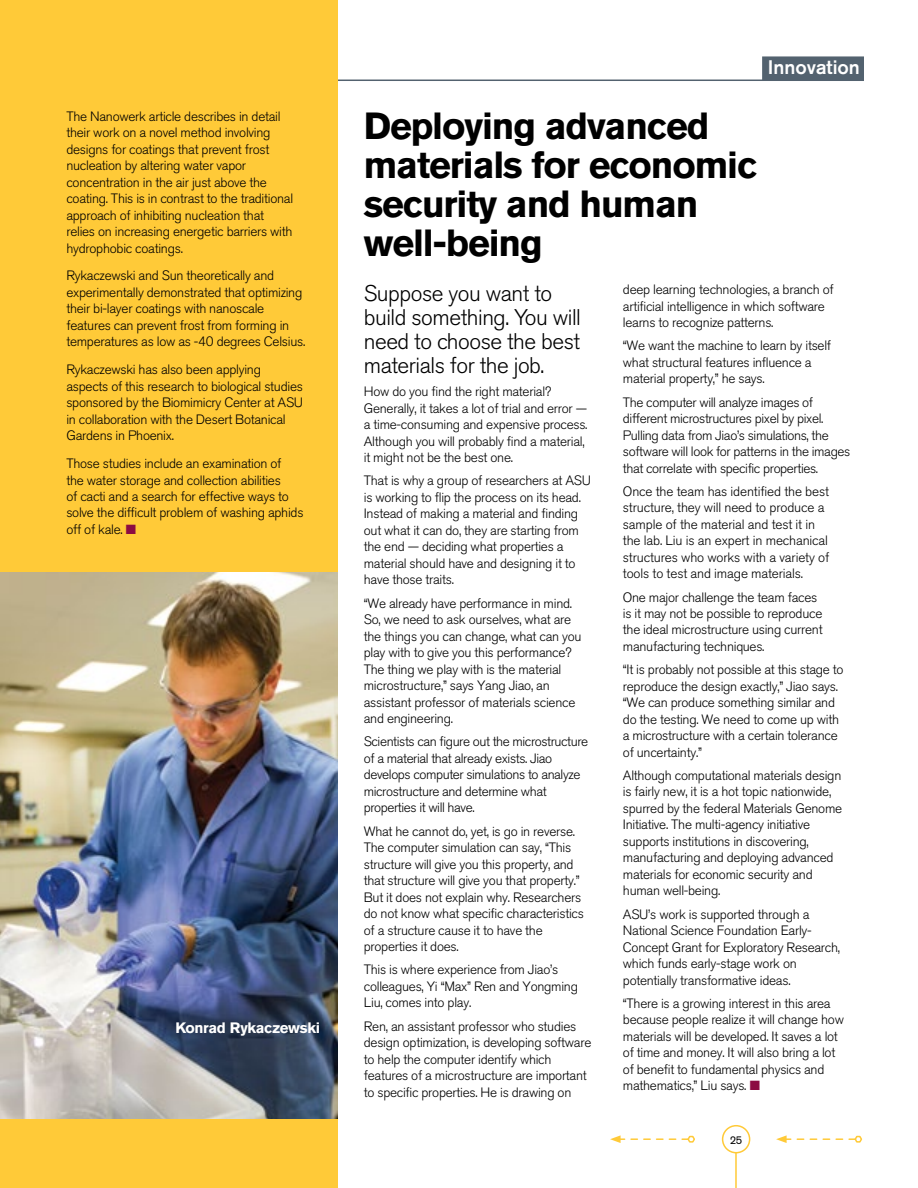
<style>
.page{position:relative;width:918px;height:1188px;background:#fff}
.page>*{position:absolute;margin:0;border:0;box-sizing:border-box;transform-origin:0 0}
.t1{font:700 37.5px/39px "Akzidenz Grotesk Pro";letter-spacing:-.03em;color:#000}
.t2{font:300 22.5px/24px "Akzidenz Grotesk Pro";letter-spacing:-.02em;color:#000}
.t3{font:500 19.5px "Akzidenz Grotesk Pro";color:#fff}
.t4{font:700 15px "Akzidenz Grotesk Pro";letter-spacing:-.02em;color:#fff}
.t5{font:300 13.5px/16.5px "Akzidenz Grotesk Pro";letter-spacing:-.02em;color:#000}
.t6{font:11.25px "Akzidenz Grotesk Pro";color:#000}
.s1{color:#8c0b42}
.s2{color:#53626f}
</style>
<div class="page">
<hr style="left:1px;top:80px;width:863px;height:1px;background:#53626f">
<div style="left:762px;top:56px;width:102px;height:24px;background:#53626f"></div>
<div style="left:0;top:0;width:338px;height:1188px;background:#ffca38"></div>
<img style="left:0;top:572px;width:338px;height:547px">
<hr style="left:735px;top:1152px;width:2px;height:36px;background:#ffca38">
<div style="left:722px;top:1125px;width:28px;height:28px;border:2px solid #ffca38;border-radius:50%"></div>
<svg style="left:776px;top:1135px;width:87px;height:8px"></svg>
<svg style="left:610px;top:1135px;width:85px;height:8px"></svg>
<p class="t5" style="left:66px;top:108px;width:228px">The Nanowerk article describes in detail their work on a novel method involving designs for coatings that prevent frost nucleation by altering water vapor concentration in the air just above the coating. This is in contrast to the traditional approach of inhibiting nucleation that relies on increasing energetic barriers with hydrophobic coatings.</p>
<p class="t5" style="left:66px;top:267px;width:240px">Rykaczewski and Sun theoretically and experimentally demonstrated that optimizing their bi-layer coatings with nanoscale features can prevent frost from forming in temperatures as low as -40 degrees Celsius.</p>
<p class="t5" style="left:66px;top:361px;width:238px">Rykaczewski has also been applying aspects of this research to biological studies sponsored by the Biomimicry Center at ASU in collaboration with the Desert Botanical Gardens in Phoenix.</p>
<p class="t5" style="left:66px;top:455px;width:239px">Those studies include an examination of<br>the water storage and collection abilities<br>of cacti and a search for effective ways to solve the difficult problem of washing aphids off of kale. <span class="s1">■</span></p>
<p class="t4" style="left:175px;top:1018px;width:146px">Konrad Rykaczewski</p>
<h3 class="t3" style="left:768px;top:55px;width:98px">Innovation<span class="s2">.</span></h3>
<h1 class="t1" style="left:364px;top:106px;width:395px">Deploying advanced materials for economic security and human well-being</h1>
<h2 class="t2" style="left:364px;top:281px;width:219px">Suppose you want to build something. You will need to choose the best materials for the job.</h2>
<p class="t5" style="left:364px;top:383px;width:225px">How do you find the right material?<br>Generally, it takes a lot of trial and error — a time-consuming and expensive process.<br>Although you will probably find a material, it might not be the best one.</p>
<p class="t5" style="left:364px;top:472px;width:229px">That is why a group of researchers at ASU is working to flip the process on its head.<br>Instead of making a material and finding out what it can do, they are starting from the end — deciding what properties a material should have and designing it to have those traits.</p>
<p class="t5" style="left:364px;top:595px;width:219px">“We already have performance in mind.<br>So, we need to ask ourselves, what are the things you can change, what can you play with to give you this performance?<br>The thing we play with is the material microstructure,” says Yang Jiao, an assistant professor of materials science and engineering.</p>
<p class="t5" style="left:364px;top:733px;width:226px">Scientists can figure out the microstructure of a material that already exists. Jiao develops computer simulations to analyze microstructure and determine what properties it will have.</p>
<p class="t5" style="left:364px;top:823px;width:222px">What he cannot do, yet, is go in reverse.<br>The computer simulation can say, “This structure will give you this property, and that structure will give you that property.” But it does not explain why. Researchers do not know what specific characteristics of a structure cause it to have the properties it does.</p>
<p class="t5" style="left:364px;top:961px;width:216px">This is where experience from Jiao’s colleagues, Yi “Max” Ren and Yongming<br>Liu, comes into play.</p>
<p class="t5" style="left:364px;top:1018px;width:229px">Ren, an assistant professor who studies design optimization, is developing software to help the computer identify which features of a microstructure are important to specific properties. He is drawing on</p>
<p class="t5" style="left:623px;top:281px;width:212px">deep learning technologies, a branch of artificial intelligence in which software learns to recognize patterns.</p>
<p class="t5" style="left:623px;top:337px;width:210px">“We want the machine to learn by itself what structural features influence a material property,” he says.</p>
<p class="t5" style="left:623px;top:394px;width:229px">The computer will analyze images of different microstructures pixel by pixel.<br>Pulling data from Jiao’s simulations, the software will look for patterns in the images that correlate with specific properties.</p>
<p class="t5" style="left:623px;top:483px;width:208px">Once the team has identified the best structure, they will need to produce a sample of the material and test it in the lab. Liu is an expert in mechanical structures who works with a variety of tools to test and image materials.</p>
<p class="t5" style="left:623px;top:589px;width:201px">One major challenge the team faces is it may not be possible to reproduce the ideal microstructure using current manufacturing techniques.</p>
<p class="t5" style="left:623px;top:661px;width:222px">“It is probably not possible at this stage to reproduce the design exactly,” Jiao says. “We can produce something similar and do the testing. We need to come up with a microstructure with a certain tolerance of uncertainty.”</p>
<p class="t5" style="left:623px;top:767px;width:221px">Although computational materials design is fairly new, it is a hot topic nationwide, spurred by the federal Materials Genome Initiative. The multi-agency initiative supports institutions in discovering, manufacturing and deploying advanced materials for economic security and human well-being.</p>
<p class="t5" style="left:623px;top:906px;width:219px">ASU’s work is supported through a National Science Foundation Early-Concept Grant for Exploratory Research, which funds early-stage work on potentially transformative ideas.</p>
<p class="t5" style="left:623px;top:995px;width:223px">“There is a growing interest in this area because people realize it will change how materials will be developed. It saves a lot of time and money. It will also bring a lot of benefit to fundamental physics and mathematics,” Liu says. <span class="s1">■</span></p>
<p class="t6" style="left:730px;top:1132px;width:14px">25</p>
</div>
